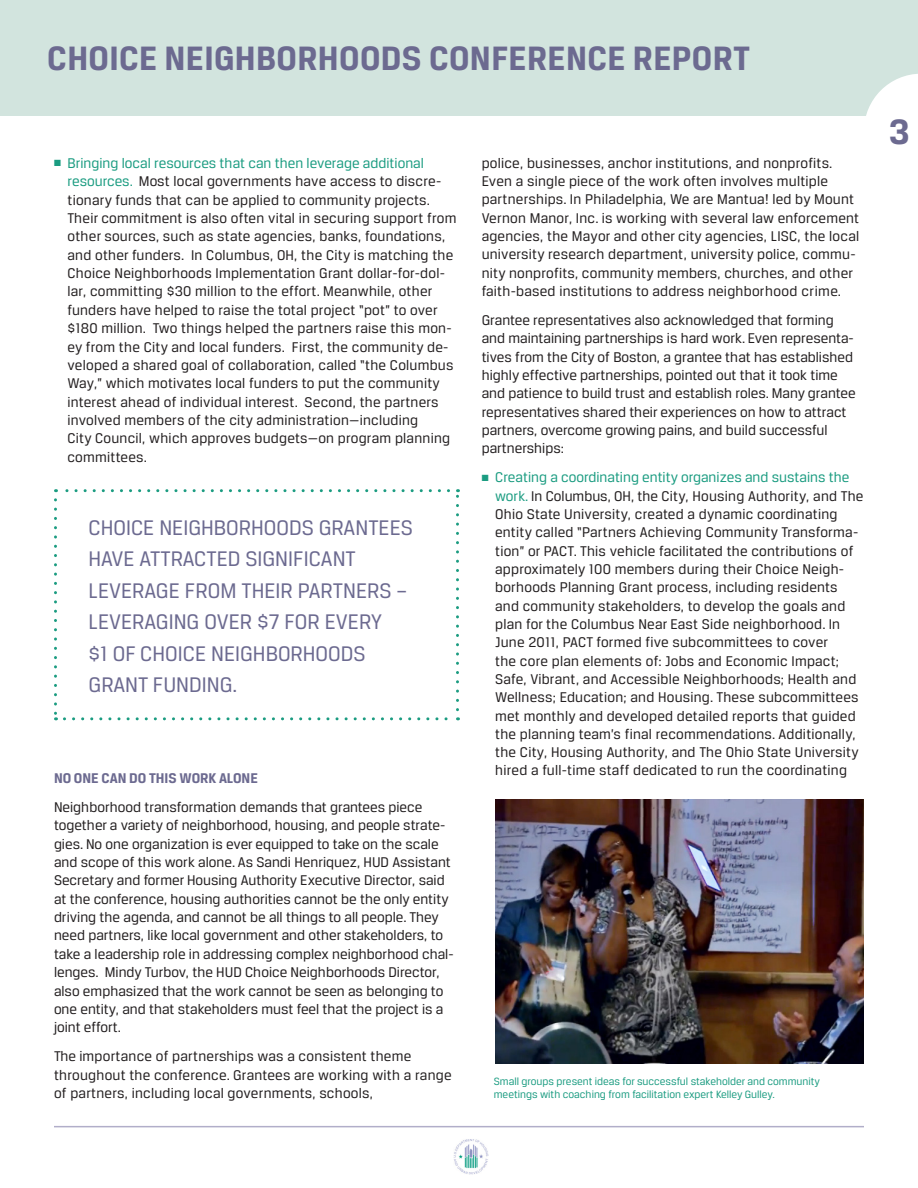
<style>
.page{position:relative;width:918px;height:1188px;background:#fff}
.page>*{position:absolute;margin:0;border:0;box-sizing:border-box;transform-origin:0 0}
.t1{font:700 37.5px "Breuer Text";color:#6c6a90}
.t2{font:700 36px "Breuer Text";letter-spacing:.01em;color:#6c6a90}
.t3{font:22.5px/31.5px "Breuer Text";color:#6c6a90}
.No_Spacing{font:15px/18.3px "Breuer Text";letter-spacing:.015em;color:#231f20}
.No_Spacing-2{font:700 15px "Breuer Text";color:#6c6a90}
.t4{font:11.25px/13.5px "Breuer Text";color:#1b9c81}
.s1{color:#1b9c81}
</style>
<div class="page">
<div style="left:0;top:0;width:918px;height:116px;background:#d2e4de"></div>
<hr style="left:54px;top:1126px;width:810px;height:1px;background:#b1aec9">
<svg style="left:866px;top:74px;width:52px;height:42px"></svg>
<img style="left:453px;top:1139px;width:36px;height:36px">
<img style="left:495px;top:800px;width:369px;height:263px">
<svg style="left:54px;top:500px;width:3px;height:220px"></svg>
<svg style="left:64px;top:717px;width:395px;height:3px"></svg>
<svg style="left:456px;top:489px;width:3px;height:221px"></svg>
<svg style="left:56px;top:489px;width:393px;height:3px"></svg>
<p class="t2" style="left:47px;top:39px;width:704px">CHOICE NEIGHBORHOODS CONFERENCE REPORT</p>
<p class="No_Spacing" style="left:68px;top:154px;width:391px;text-indent:-14px"><span class="s1">■ Bringing local resources that can then leverage additional resources.</span> Most local governments have access to discre&shy;tionary funds that can be applied to community projects.<br>Their commitment is also often vital in securing support from other sources, such as state agencies, banks, foundations, and other funders. In Columbus, OH, the City is matching the Choice Neighborhoods Implementation Grant dollar-for-dol&shy;lar, committing $30 million to the effort. Meanwhile, other funders have helped to raise the total project “pot” to over $180 million. Two things helped the partners raise this mon&shy;ey from the City and local funders. First, the community de&shy;veloped a shared goal of collaboration, called “the Columbus Way,” which motivates local funders to put the community interest ahead of individual interest. Second, the partners involved members of the city administration—including<br>City Council, which approves budgets—on program planning committees.</p>
<p class="t3" style="left:89px;top:511px;width:326px">CHOICE NEIGHBORHOODS GRANTEES<br>HAVE ATTRACTED SIGNIFICANT<br>LEVERAGE FROM THEIR PARTNERS –<br>LEVERAGING OVER $7 FOR EVERY<br>$1 OF CHOICE NEIGHBORHOODS<br>GRANT FUNDING.</p>
<p class="No_Spacing-2" style="left:54px;top:770px;width:205px">NO ONE CAN DO THIS WORK ALONE</p>
<p class="No_Spacing" style="left:54px;top:798px;width:401px">Neighborhood transformation demands that grantees piece together a variety of neighborhood, housing, and people strate&shy;gies. No one organization is ever equipped to take on the scale and scope of this work alone. As Sandi Henriquez, HUD Assistant Secretary and former Housing Authority Executive Director, said at the conference, housing authorities cannot be the only entity driving the agenda, and cannot be all things to all people. They need partners, like local government and other stakeholders, to take a leadership role in addressing complex neighborhood chal&shy;lenges. Mindy Turbov, the HUD Choice Neighborhoods Director, also emphasized that the work cannot be seen as belonging to one entity, and that stakeholders must feel that the project is a joint effort.</p>
<p class="No_Spacing" style="left:54px;top:1047px;width:399px">The importance of partnerships was a consistent theme throughout the conference. Grantees are working with a range of partners, including local governments, schools,</p>
<p class="No_Spacing" style="left:482px;top:154px;width:379px">police, businesses, anchor institutions, and nonprofits.<br>Even a single piece of the work often involves multiple partnerships. In Philadelphia, We are Mantua! led by Mount Vernon Manor, Inc. is working with several law enforcement agencies, the Mayor and other city agencies, LISC, the local university research department, university police, commu&shy;nity nonprofits, community members, churches, and other faith-based institutions to address neighborhood crime.</p>
<p class="No_Spacing" style="left:482px;top:311px;width:376px">Grantee representatives also acknowledged that forming and maintaining partnerships is hard work. Even representa&shy;tives from the City of Boston, a grantee that has established highly effective partnerships, pointed out that it took time and patience to build trust and establish roles. Many grantee representatives shared their experiences on how to attract partners, overcome growing pains, and build successful partnerships:</p>
<p class="No_Spacing" style="left:495px;top:468px;width:370px;text-indent:-14px"><span class="s1">■ Creating a coordinating entity organizes and sustains the work.</span> In Columbus, OH, the City, Housing Authority, and The Ohio State University, created a dynamic coordinating entity called “Partners Achieving Community Transforma&shy;tion” or PACT. This vehicle facilitated the contributions of approximately 100 members during their Choice Neigh&shy;borhoods Planning Grant process, including residents and community stakeholders, to develop the goals and plan for the Columbus Near East Side neighborhood. In June 2011, PACT formed five subcommittees to cover<br>the core plan elements of: Jobs and Economic Impact; Safe, Vibrant, and Accessible Neighborhoods; Health and Wellness; Education; and Housing. These subcommittees met monthly and developed detailed reports that guided the planning team’s final recommendations. Additionally, the City, Housing Authority, and The Ohio State University hired a full-time staff dedicated to run the coordinating</p>
<p class="t4" style="left:494px;top:1074px;width:328px">Small groups present ideas for successful stakeholder and community meetings with coaching from facilitation expert Kelley Gulley.</p>
<p class="t1" style="left:889px;top:111px;width:22px">3</p>
</div>
